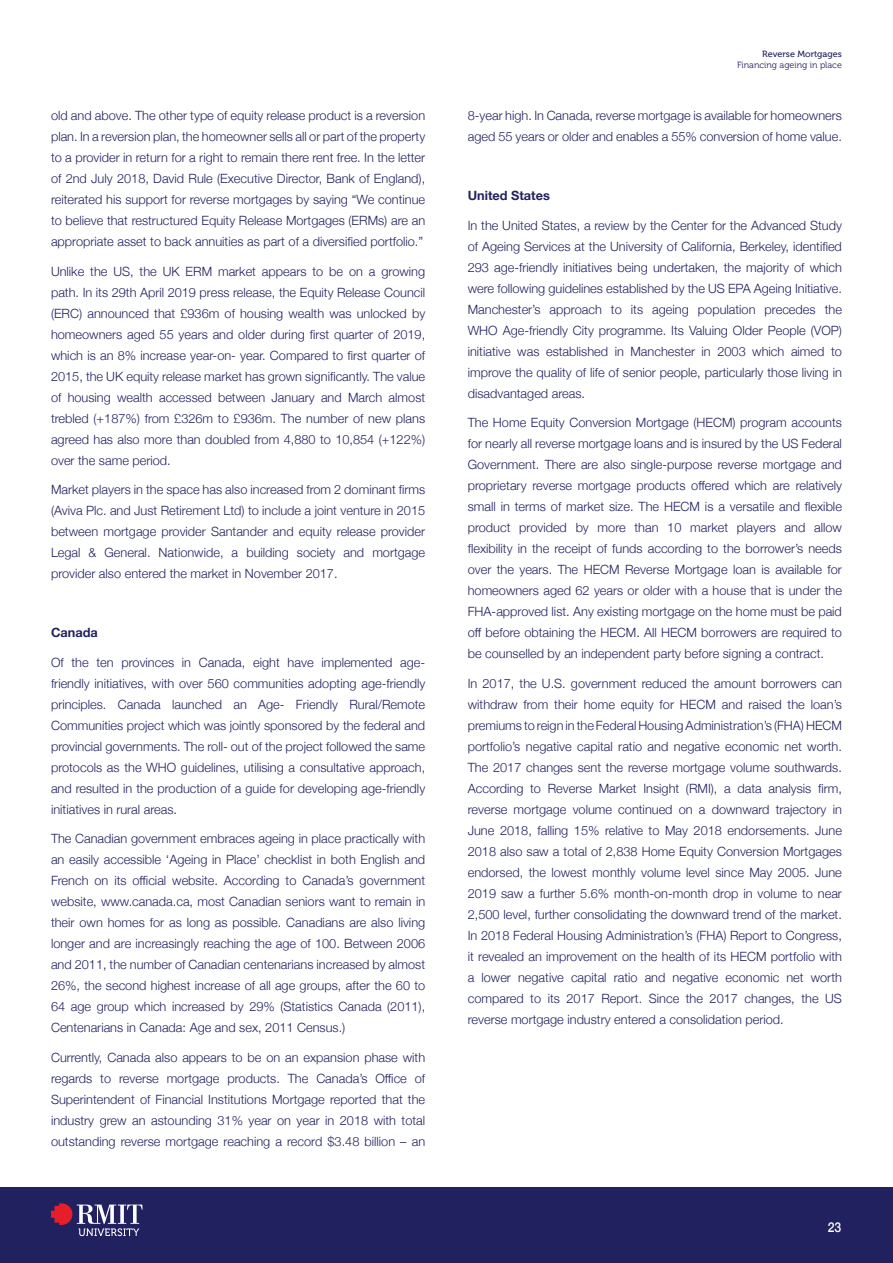
<style>
.page{position:relative;width:893px;height:1263px;background:#fff}
.page>*{position:absolute;margin:0;border:0;box-sizing:border-box;transform-origin:0 0}
.t1{font:500 13.5px "Helvetica Neue";color:#fff;scale:.9 1}
.t2{font:300 12.75px/21px "Helvetica Neue";color:#222160;text-align:justify}
.t3{font:700 12.75px "Helvetica Neue";color:#222160}
.t4{font:9px "Museo 300";color:#222160}
.t5{font:9px "Museo 500";color:#222160}
</style>
<div class="page">
<div style="left:0;top:1187px;width:893px;height:76px;background:#222160"></div>
<svg style="left:51px;top:1203px;width:92px;height:33px"></svg>
<p class="t2" style="left:51px;top:104px;width:376px">old and above. The other type of equity release product is a reversion plan. In a reversion plan, the homeowner sells all or part of the property to a provider in return for a right to remain there rent free. In the letter of 2nd July 2018, David Rule (Executive Director, Bank of England), reiterated his support for reverse mortgages by saying “We continue to believe that restructured Equity Release Mortgages (ERMs) are an appropriate asset to back annuities as part of a diversified portfolio.”</p>
<p class="t2" style="left:51px;top:260px;width:376px">Unlike the US, the UK ERM market appears to be on a growing path. In its 29th April 2019 press release, the Equity Release Council (ERC) announced that £936m of housing wealth was unlocked by homeowners aged 55 years and older during first quarter of 2019, which is an 8% increase year-on- year. Compared to first quarter of 2015, the UK equity release market has grown significantly. The value of housing wealth accessed between January and March almost trebled (+187%) from £326m to £936m. The number of new plans agreed has also more than doubled from 4,880 to 10,854 (+122%) over the same period.</p>
<p class="t2" style="left:51px;top:478px;width:376px">Market players in the space has also increased from 2 dominant firms (Aviva Plc. and Just Retirement Ltd) to include a joint venture in 2015 between mortgage provider Santander and equity release provider Legal &amp; General. Nationwide, a building society and mortgage provider also entered the market in November 2017.</p>
<p class="t3" style="left:51px;top:623px;width:48px">Canada</p>
<p class="t2" style="left:51px;top:651px;width:376px">Of the ten provinces in Canada, eight have implemented age&shy;friendly initiatives, with over 560 communities adopting age-friendly principles. Canada launched an Age- Friendly Rural/Remote Communities project which was jointly sponsored by the federal and provincial governments. The roll- out of the project followed the same protocols as the WHO guidelines, utilising a consultative approach, and resulted in the production of a guide for developing age-friendly initiatives in rural areas.</p>
<p class="t2" style="left:51px;top:827px;width:376px">The Canadian government embraces ageing in place practically with an easily accessible ‘Ageing in Place’ checklist in both English and French on its official website. According to Canada’s government website, www.canada.ca, most Canadian seniors want to remain in their own homes for as long as possible. Canadians are also living longer and are increasingly reaching the age of 100. Between 2006 and 2011, the number of Canadian centenarians increased by almost 26%, the second highest increase of all age groups, after the 60 to 64 age group which increased by 29% (Statistics Canada (2011), Centenarians in Canada: Age and sex, 2011 Census.)</p>
<p class="t2" style="left:51px;top:1046px;width:376px">Currently, Canada also appears to be on an expansion phase with regards to reverse mortgage products. The Canada’s Office of Superintendent of Financial Institutions Mortgage reported that the industry grew an astounding 31% year on year in 2018 with total outstanding reverse mortgage reaching a record $3.48 billion – an</p>
<p class="t5" style="left:762px;top:49px;width:81px">Reverse Mortgages</p>
<p class="t4" style="left:737px;top:60px;width:106px">Financing ageing in place</p>
<p class="t2" style="left:468px;top:104px;width:376px">8-year high. In Canada, reverse mortgage is available for homeowners aged 55 years or older and enables a 55% conversion of home value.</p>
<p class="t3" style="left:468px;top:186px;width:84px">United States</p>
<p class="t2" style="left:468px;top:214px;width:376px">In the United States, a review by the Center for the Advanced Study of Ageing Services at the University of California, Berkeley, identified 293 age-friendly initiatives being undertaken, the majority of which were following guidelines established by the US EPA Ageing Initiative.<br>Manchester’s approach to its ageing population precedes the WHO Age-friendly City programme. Its Valuing Older People (VOP) initiative was established in Manchester in 2003 which aimed to improve the quality of life of senior people, particularly those living in disadvantaged areas.</p>
<p class="t2" style="left:468px;top:411px;width:376px">The Home Equity Conversion Mortgage (HECM) program accounts for nearly all reverse mortgage loans and is insured by the US Federal Government. There are also single-purpose reverse mortgage and proprietary reverse mortgage products offered which are relatively small in terms of market size. The HECM is a versatile and flexible product provided by more than 10 market players and allow flexibility in the receipt of funds according to the borrower’s needs over the years. The HECM Reverse Mortgage loan is available for homeowners aged 62 years or older with a house that is under the FHA-approved list. Any existing mortgage on the home must be paid off before obtaining the HECM. All HECM borrowers are required to be counselled by an independent party before signing a contract.</p>
<p class="t2" style="left:468px;top:672px;width:376px">In 2017, the U.S. government reduced the amount borrowers can withdraw from their home equity for HECM and raised the loan’s premiums to reign in the Federal Housing Administration’s (FHA) HECM portfolio’s negative capital ratio and negative economic net worth.<br>The 2017 changes sent the reverse mortgage volume southwards.<br>According to Reverse Market Insight (RMI), a data analysis firm, reverse mortgage volume continued on a downward trajectory in June 2018, falling 15% relative to May 2018 endorsements. June 2018 also saw a total of 2,838 Home Equity Conversion Mortgages endorsed, the lowest monthly volume level since May 2005. June 2019 saw a further 5.6% month-on-month drop in volume to near 2,500 level, further consolidating the downward trend of the market.<br>In 2018 Federal Housing Administration’s (FHA) Report to Congress, it revealed an improvement on the health of its HECM portfolio with a lower negative capital ratio and negative economic net worth compared to its 2017 Report. Since the 2017 changes, the US reverse mortgage industry entered a consolidation period.</p>
<p class="t1" style="left:828px;top:1216px;width:17px">23</p>
</div>
